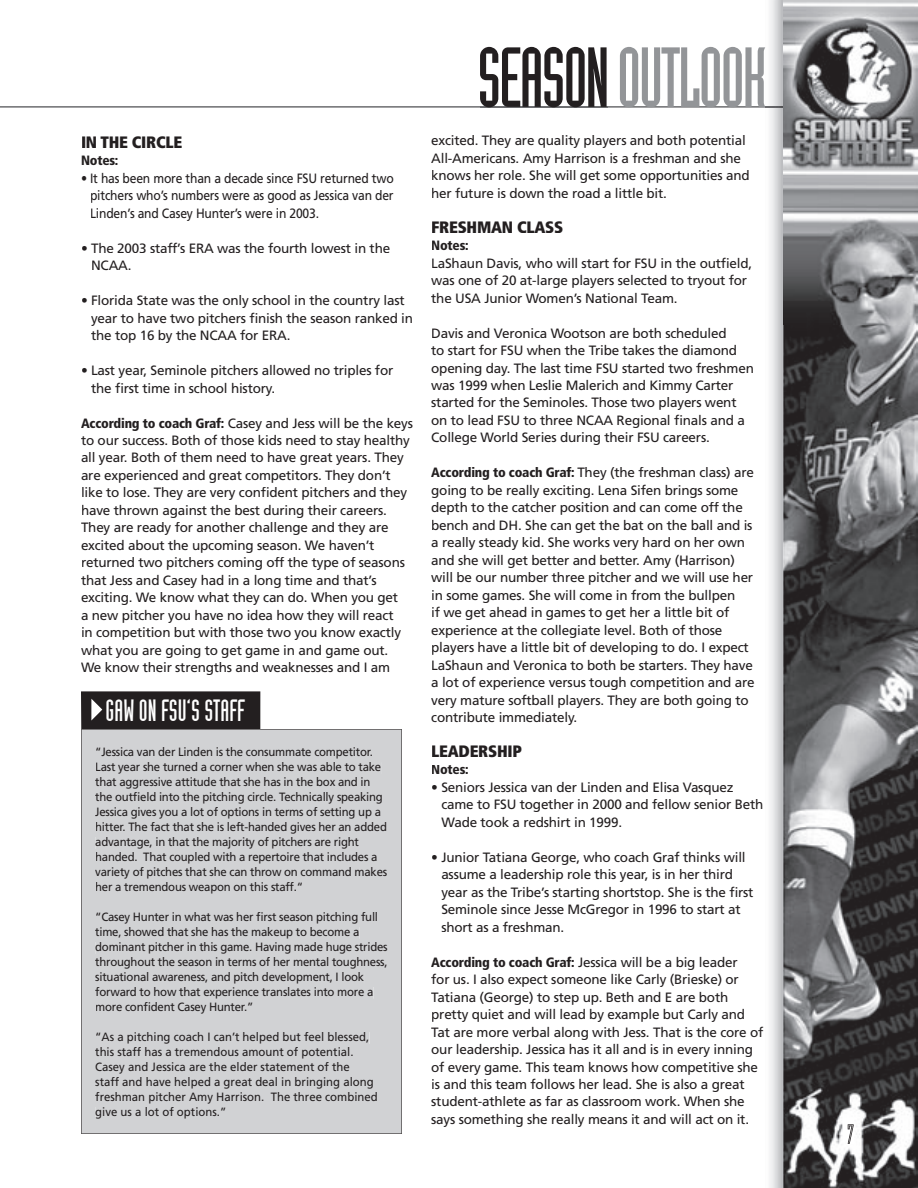
<style>
.page{position:relative;width:918px;height:1188px;background:#fff}
.page>*{position:absolute;margin:0;border:0;box-sizing:border-box;transform-origin:0 0}
.t1{font:82.5px "Assembly S Si";letter-spacing:-.03em;color:#939598}
.t2{font:30px "Assembly S Si";color:#fff}
.t3{font:900 condensed 16.5px "Frutiger";letter-spacing:-.015em;color:#231f20}
.t4{font:13.5px/17.5px "Frutiger";letter-spacing:-.015em;color:#231f20}
.t5{font:13.5px/17.5px "Frutiger";letter-spacing:-.015em;color:#231f20;text-align:justify;scale:.9 1}
.t6{font:900 condensed 13.5px "Frutiger";letter-spacing:-.015em;color:#231f20}
.t7{font:12px/15px "Frutiger";letter-spacing:-.02em;color:#231f20;scale:.95 1}
.t8{font:12px/15px "Frutiger";color:#231f20;scale:.95 1}
.s1{font-weight:900;font-stretch:condensed}
.s2{color:#231f20}
</style>
<div class="page">
<img style="left:770px;top:0;width:148px;height:1188px">
<svg style="left:0;top:106px;width:783px;height:2px"></svg>
<img style="left:848px;top:1124px;width:6px;height:20px">
<hr style="left:480px;top:106px;width:127px;height:1px;background:#6c6d70">
<div style="left:81px;top:729px;width:321px;height:405px;background:#d1d2d4"></div>
<svg style="left:81px;top:691px;width:179px;height:39px;background:#2b2728"></svg>
<p class="t3" style="left:81px;top:132px;width:103px">IN THE CIRCLE</p>
<p class="t6" style="left:81px;top:153px;width:39px">Notes:</p>
<p class="t5" style="left:90px;top:169px;width:339px;text-indent:-9px">• It has been more than a decade since FSU returned two pitchers who’s numbers were as good as Jessica van der Linden’s and Casey Hunter’s were in 2003.</p>
<p class="t4" style="left:91px;top:239px;width:301px;text-indent:-10px">• The 2003 staff’s ERA was the fourth lowest in the<br>NCAA.</p>
<p class="t4" style="left:91px;top:292px;width:324px;text-indent:-10px">• Florida State was the only school in the country last year to have two pitchers finish the season ranked in the top 16 by the NCAA for ERA.</p>
<p class="t4" style="left:91px;top:362px;width:304px;text-indent:-10px">• Last year, Seminole pitchers allowed no triples for the first time in school history.</p>
<p class="t4" style="left:81px;top:414px;width:334px"><span class="s1">According to coach Graf:</span> Casey and Jess will be the keys to our success. Both of those kids need to stay healthy all year. Both of them need to have great years. They are experienced and great competitors. They don’t like to lose. They are very confident pitchers and they have thrown against the best during their careers.<br>They are ready for another challenge and they are excited about the upcoming season. We haven’t returned two pitchers coming off the type of seasons that Jess and Casey had in a long time and that’s exciting. We know what they can do. When you get<br>a new pitcher you have no idea how they will react<br>in competition but with those two you know exactly what you are going to get game in and game out.<br>We know their strengths and weaknesses and I am</p>
<h2 class="t2" style="left:106px;top:694px;width:141px">GAW ON FSU’S STAFF</h2>
<p class="t7" style="left:95px;top:744px;width:309px">“Jessica van der Linden is the consummate competitor.<br>Last year she turned a corner when she was able to take that aggressive attitude that she has in the box and in the outfield into the pitching circle. Technically speaking Jessica gives you a lot of options in terms of setting up a hitter. The fact that she is left-handed gives her an added advantage, in that the majority of pitchers are right handed. That coupled with a repertoire that includes a variety of pitches that she can throw on command makes her a tremendous weapon on this staff.“</p>
<p class="t7" style="left:95px;top:909px;width:309px">“Casey Hunter in what was her first season pitching full time, showed that she has the makeup to become a dominant pitcher in this game. Having made huge strides throughout the season in terms of her mental toughness, situational awareness, and pitch development, I look forward to how that experience translates into more a more confident Casey Hunter.”</p>
<p class="t8" style="left:95px;top:1029px;width:299px">“As a pitching coach I can’t helped but feel blessed, this staff has a tremendous amount of potential.<br>Casey and Jessica are the elder statement of the<br>staff and have helped a great deal in bringing along freshman pitcher Amy Harrison. The three combined give us a lot of options.”</p>
<h1 class="t1" style="left:477px;top:32px;width:291px"><span class="s2">SEASON</span> OUTLOOK</h1>
<p class="t4" style="left:431px;top:132px;width:320px">excited. They are quality players and both potential All-Americans. Amy Harrison is a freshman and she knows her role. She will get some opportunities and her future is down the road a little bit.</p>
<p class="t3" style="left:431px;top:217px;width:134px">FRESHMAN CLASS</p>
<p class="t6" style="left:431px;top:237px;width:39px">Notes:</p>
<p class="t4" style="left:431px;top:254px;width:323px">LaShaun Davis, who will start for FSU in the outfield, was one of 20 at-large players selected to tryout for the USA Junior Women’s National Team.</p>
<p class="t4" style="left:431px;top:324px;width:324px">Davis and Veronica Wootson are both scheduled<br>to start for FSU when the Tribe takes the diamond opening day. The last time FSU started two freshmen was 1999 when Leslie Malerich and Kimmy Carter started for the Seminoles. Those two players went on to lead FSU to three NCAA Regional finals and a College World Series during their FSU careers.</p>
<p class="t4" style="left:431px;top:464px;width:325px"><span class="s1">According to coach Graf:</span> They (the freshman class) are going to be really exciting. Lena Sifen brings some depth to the catcher position and can come off the bench and DH. She can get the bat on the ball and is a really steady kid. She works very hard on her own and she will get better and better. Amy (Harrison) will be our number three pitcher and we will use her in some games. She will come in from the bullpen<br>if we get ahead in games to get her a little bit of experience at the collegiate level. Both of those players have a little bit of developing to do. I expect LaShaun and Veronica to both be starters. They have a lot of experience versus tough competition and are very mature softball players. They are both going to contribute immediately.</p>
<p class="t3" style="left:431px;top:741px;width:92px">LEADERSHIP</p>
<p class="t6" style="left:431px;top:762px;width:39px">Notes:</p>
<p class="t4" style="left:441px;top:778px;width:324px;text-indent:-10px">• Seniors Jessica van der Linden and Elisa Vasquez came to FSU together in 2000 and fellow senior Beth<br>Wade took a redshirt in 1999.</p>
<p class="t4" style="left:441px;top:848px;width:314px;text-indent:-10px">• Junior Tatiana George, who coach Graf thinks will assume a leadership role this year, is in her third year as the Tribe’s starting shortstop. She is the first Seminole since Jesse McGregor in 1996 to start at short as a freshman.</p>
<p class="t4" style="left:431px;top:953px;width:334px"><span class="s1">According to coach Graf:</span> Jessica will be a big leader<br>for us. I also expect someone like Carly (Brieske) or Tatiana (George) to step up. Beth and E are both pretty quiet and will lead by example but Carly and Tat are more verbal along with Jess. That is the core of our leadership. Jessica has it all and is in every inning of every game. This team knows how competitive she is and this team follows her lead. She is also a great student-athlete as far as classroom work. When she says something she really means it and will act on it.</p>
</div>
